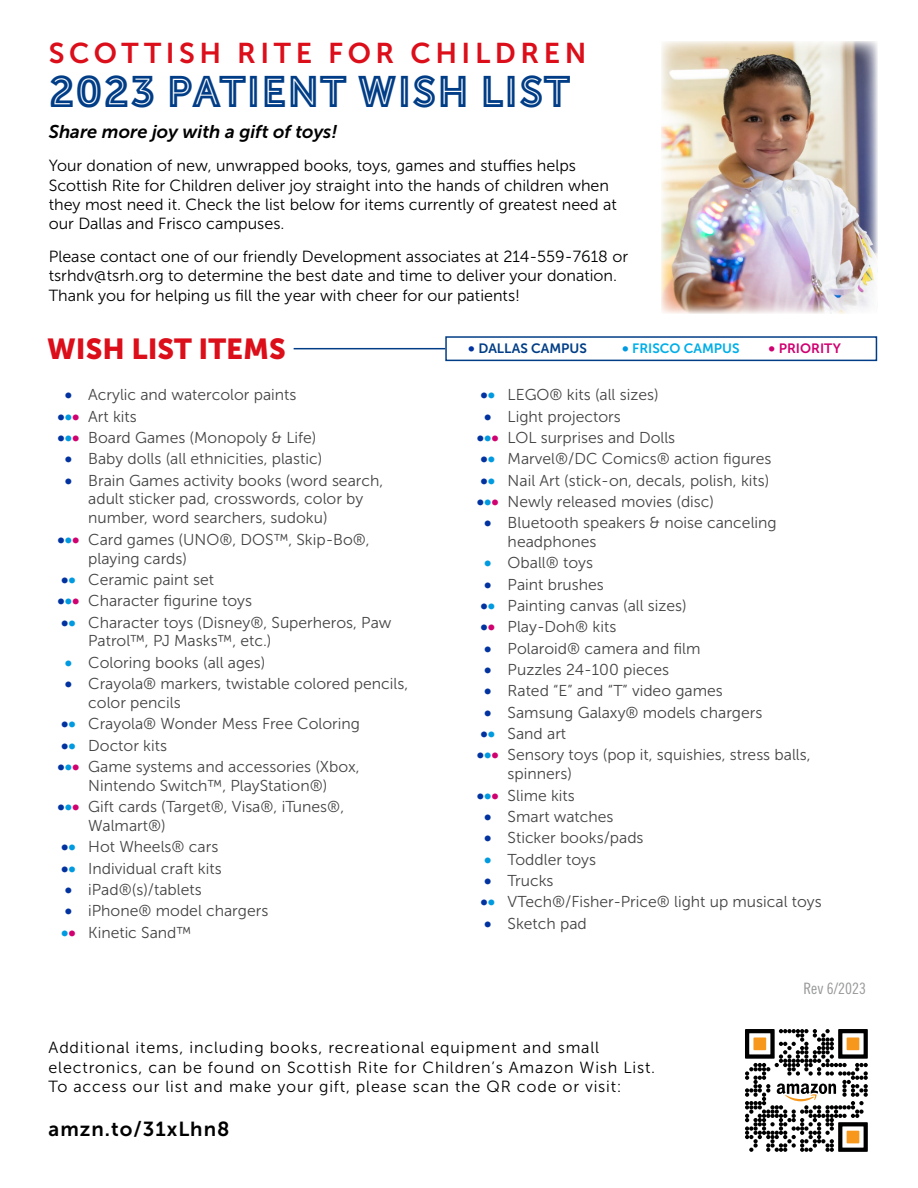
<style>
.page{position:relative;width:918px;height:1188px;background:#fff}
.page>*{position:absolute;margin:0;border:0;box-sizing:border-box;transform-origin:0 0}
.t1{font:43.5px "Scottish Rite INLINE A";letter-spacing:.01em;color:#013d86}
.t2{font:28.8px "Museo Sans 900";color:#db0e1a}
.t3{font:28.5px "Museo Sans 700";letter-spacing:.16em;color:#db0e1a}
.t4{font:20.25px "Museo Sans 700";letter-spacing:.05em;color:#000}
.t5{font:italic 18.3px "Museo Sans 700";color:#000}
.t6{font:16.2px/19.4px "Museo Sans 300";color:#000}
.t7{font:16.2px/19.4px "Museo Sans 300";letter-spacing:.05em;color:#000}
.t8{font:15.75px/18.9px "Museo Sans 300";color:#444}
.t9{font:15.75px "Trade Gothic LT Std Cn 18";color:#969798}
.t10{font:13.5px "Museo Sans 700";color:#013d86}
.t11{font:13.5px "Museo Sans 700";color:#00aee8}
.t12{font:13.5px "Museo Sans 700";color:#d00070}
.s1{font-family:"Museo Sans 900";color:#0032a0}
.s2{font-family:"Museo Sans 900";color:#009ae0}
.s3{font-family:"Museo Sans 900";color:#d00070}
.s4{font-family:"Museo Sans 900";font-size:14.25px;color:#0032a0}
.s5{font-family:"Museo Sans 900";font-size:14.25px;color:#009ae0}
.s6{font-family:"Museo Sans 900";font-size:14.25px}
</style>
<div class="page">
<img style="left:661px;top:41px;width:216px;height:272px">
<svg style="left:745px;top:1029px;width:123px;height:123px"></svg>
<div style="left:445px;top:336px;width:432px;height:25px;border:2px solid #013d86"></div>
<hr style="left:294px;top:348px;width:151px;height:1px;background:#013d86">
<h3 class="t3" style="left:49px;top:37px;width:539px">SCOTTISH RITE FOR CHILDREN</h3>
<h1 class="t1" style="left:49px;top:67px;width:523px">2023 PATIENT WISH LIST</h1>
<p class="t5" style="left:49px;top:122px;width:290px">Share more joy with a gift of toys!</p>
<p class="t6" style="left:49px;top:156px;width:570px">Your donation of new, unwrapped books, toys, games and stuffies helps Scottish Rite for Children deliver joy straight into the hands of children when they most need it. Check the list below for items currently of greatest need at our Dallas and Frisco campuses.</p>
<p class="t6" style="left:49px;top:247px;width:581px">Please contact one of our friendly Development associates at 214-559-7618 or tsrhdv@tsrh.org to determine the best date and time to deliver your donation.<br>Thank you for helping us fill the year with cheer for our patients!</p>
<h2 class="t2" style="left:47px;top:332px;width:240px">WISH LIST ITEMS</h2>
<p class="t8" style="left:65px;top:386px;width:233px"><span class="s1">•</span> Acrylic and watercolor paints</p>
<p class="t8" style="left:57px;top:407px;width:81px"><span class="s1">•</span><span class="s2">•</span><span class="s3">•</span> Art kits</p>
<p class="t8" style="left:57px;top:428px;width:261px"><span class="s1">•</span><span class="s2">•</span><span class="s3">•</span> Board Games (Monopoly &amp; Life)</p>
<p class="t8" style="left:65px;top:449px;width:259px"><span class="s1">•</span> Baby dolls (all ethnicities, plastic)</p>
<p class="t8" style="left:88px;top:471px;width:296px;text-indent:-23px"><span class="s1">•</span> Brain Games activity books (word search, adult sticker pad, crosswords, color by number, word searchers, sudoku)</p>
<p class="t8" style="left:88px;top:530px;width:283px;text-indent:-31px"><span class="s1">•</span><span class="s2">•</span><span class="s3">•</span> Card games (UNO®, DOS™, Skip-Bo®, playing cards)</p>
<p class="t8" style="left:61px;top:570px;width:154px"><span class="s1">•</span><span class="s2">•</span> Ceramic paint set</p>
<p class="t8" style="left:57px;top:591px;width:196px"><span class="s1">•</span><span class="s2">•</span><span class="s3">•</span> Character figurine toys</p>
<p class="t8" style="left:88px;top:613px;width:305px;text-indent:-27px"><span class="s1">•</span><span class="s2">•</span> Character toys (Disney®, Superheros, Paw<br>Patrol™, PJ Masks™, etc.)</p>
<p class="t8" style="left:65px;top:653px;width:202px"><span class="s2">•</span> Coloring books (all ages)</p>
<p class="t8" style="left:88px;top:674px;width:322px;text-indent:-23px"><span class="s1">•</span> Crayola® markers, twistable colored pencils, color pencils</p>
<p class="t8" style="left:61px;top:715px;width:300px"><span class="s1">•</span><span class="s2">•</span> Crayola® Wonder Mess Free Coloring</p>
<p class="t8" style="left:61px;top:736px;width:107px"><span class="s1">•</span><span class="s2">•</span> Doctor kits</p>
<p class="t8" style="left:57px;top:757px;width:304px;text-align:center"><span class="s1">•</span><span class="s2">•</span><span class="s3">•</span> Game systems and accessories (Xbox,<br>Nintendo Switch™, PlayStation®)</p>
<p class="t8" style="left:88px;top:797px;width:257px;text-indent:-31px"><span class="s1">•</span><span class="s2">•</span><span class="s3">•</span> Gift cards (Target®, Visa®, iTunes®,<br>Walmart®)</p>
<p class="t8" style="left:61px;top:838px;width:159px"><span class="s1">•</span><span class="s2">•</span> Hot Wheels® cars</p>
<p class="t8" style="left:61px;top:859px;width:162px"><span class="s1">•</span><span class="s2">•</span> Individual craft kits</p>
<p class="t8" style="left:65px;top:880px;width:138px"><span class="s1">•</span> iPad®(s)/tablets</p>
<p class="t8" style="left:65px;top:902px;width:205px"><span class="s1">•</span> iPhone® model chargers</p>
<p class="t8" style="left:61px;top:923px;width:132px"><span class="s2">•</span><span class="s3">•</span> Kinetic Sand™</p>
<p class="t10" style="left:468px;top:341px;width:120px"><span class="s4">•</span> DALLAS CAMPUS</p>
<p class="t11" style="left:622px;top:341px;width:119px"><span class="s5">•</span> FRISCO CAMPUS</p>
<p class="t12" style="left:769px;top:341px;width:74px"><span class="s6">•</span> PRIORITY</p>
<p class="t8" style="left:481px;top:386px;width:180px"><span class="s1">•</span><span class="s2">•</span> LEGO® kits (all sizes)</p>
<p class="t8" style="left:484px;top:407px;width:138px"><span class="s1">•</span> Light projectors</p>
<p class="t8" style="left:477px;top:428px;width:200px"><span class="s1">•</span><span class="s2">•</span><span class="s3">•</span> LOL surprises and Dolls</p>
<p class="t8" style="left:481px;top:450px;width:292px"><span class="s1">•</span><span class="s2">•</span> Marvel®/DC Comics® action figures</p>
<p class="t8" style="left:481px;top:471px;width:290px"><span class="s1">•</span><span class="s2">•</span> Nail Art (stick-on, decals, polish, kits)</p>
<p class="t8" style="left:477px;top:492px;width:239px"><span class="s1">•</span><span class="s2">•</span><span class="s3">•</span> Newly released movies (disc)</p>
<p class="t8" style="left:508px;top:514px;width:271px;text-indent:-23px"><span class="s1">•</span> Bluetooth speakers &amp; noise canceling headphones</p>
<p class="t8" style="left:484px;top:554px;width:110px"><span class="s2">•</span> Oball® toys</p>
<p class="t8" style="left:484px;top:575px;width:121px"><span class="s1">•</span> Paint brushes</p>
<p class="t8" style="left:481px;top:596px;width:208px"><span class="s1">•</span><span class="s2">•</span> Painting canvas (all sizes)</p>
<p class="t8" style="left:481px;top:618px;width:137px"><span class="s1">•</span><span class="s3">•</span> Play-Doh® kits</p>
<p class="t8" style="left:484px;top:639px;width:218px"><span class="s1">•</span> Polaroid® camera and film</p>
<p class="t8" style="left:484px;top:660px;width:186px"><span class="s1">•</span> Puzzles 24-100 pieces</p>
<p class="t8" style="left:484px;top:682px;width:240px"><span class="s1">•</span> Rated “E” and “T” video games</p>
<p class="t8" style="left:484px;top:703px;width:280px"><span class="s1">•</span> Samsung Galaxy® models chargers</p>
<p class="t8" style="left:481px;top:724px;width:87px"><span class="s1">•</span><span class="s2">•</span> Sand art</p>
<p class="t8" style="left:508px;top:746px;width:304px;text-indent:-31px"><span class="s1">•</span><span class="s2">•</span><span class="s3">•</span> Sensory toys (pop it, squishies, stress balls, spinners)</p>
<p class="t8" style="left:477px;top:786px;width:99px"><span class="s1">•</span><span class="s2">•</span><span class="s3">•</span> Slime kits</p>
<p class="t8" style="left:484px;top:807px;width:131px"><span class="s1">•</span> Smart watches</p>
<p class="t8" style="left:484px;top:829px;width:161px"><span class="s1">•</span> Sticker books/pads</p>
<p class="t8" style="left:484px;top:850px;width:113px"><span class="s2">•</span> Toddler toys</p>
<p class="t8" style="left:484px;top:871px;width:71px"><span class="s1">•</span> Trucks</p>
<p class="t8" style="left:481px;top:893px;width:343px"><span class="s1">•</span><span class="s2">•</span> VTech®/Fisher-Price® light up musical toys</p>
<p class="t8" style="left:484px;top:914px;width:104px"><span class="s1">•</span> Sketch pad</p>
<p class="t9" style="left:803px;top:979px;width:64px">Rev 6/2023</p>
<p class="t7" style="left:49px;top:1038px;width:608px">Additional items, including books, recreational equipment and small electronics, can be found on Scottish Rite for Children’s Amazon Wish List.<br>To access our list and make your gift, please scan the QR code or visit:</p>
<p class="t4" style="left:49px;top:1118px;width:182px">amzn.to/31xLhn8</p>
</div>
